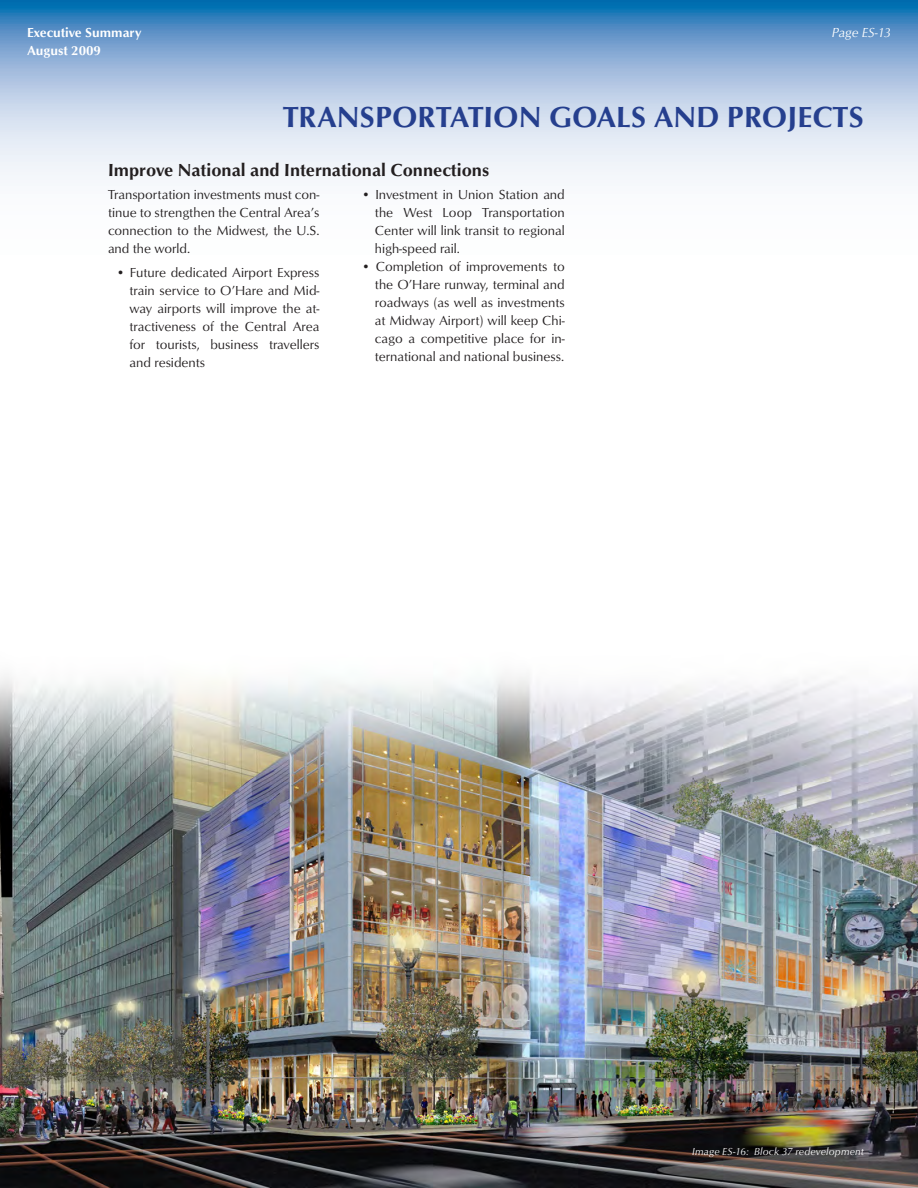
<style>
.page{position:relative;width:918px;height:1188px;background:#fff}
.page>*{position:absolute;margin:0;border:0;box-sizing:border-box;transform-origin:0 0}
.t1{font:700 30px "Opus";color:#253f8e}
.t2{font:700 18px "Opus";color:#231f20}
.bullet{font:13.5px/18px "Opus";color:#231f20;text-align:justify}
.body_text{font:13.5px/18px "Opus";color:#231f20;text-align:justify}
.title_1{font:700 13.5px "Opus";color:#fff}
.title_1-2{font:italic 13.5px "Opus";letter-spacing:-.015em;color:#fff}
.t3{font:italic 10.5px "Opus";letter-spacing:.015em;color:#fff}
</style>
<div class="page">
<svg style="left:0;top:0;width:918px;height:180px;background:#a4c2e0"></svg>
<img style="left:0;top:675px;width:918px;height:513px">
<p class="title_1" style="left:27px;top:25px;width:116px">Executive Summary</p>
<p class="title_1-2" style="left:832px;top:25px;width:61px">Page ES-13</p>
<p class="title_1" style="left:27px;top:43px;width:76px">August 2009</p>
<h1 class="t1" style="left:283px;top:100px;width:582px">Transportation Goals and Projects</h1>
<h2 class="t2" style="left:108px;top:159px;width:383px">Improve National and International Connections</h2>
<p class="body_text" style="left:108px;top:186px;width:213px">Transportation investments must con&shy;tinue to strengthen the Central Area’s connection to the Midwest, the U.S. and the world.</p>
<p class="bullet" style="left:130px;top:264px;width:191px;text-indent:-14px">• Future dedicated Airport Express train service to O’Hare and Mid&shy;way airports will improve the at&shy;tractiveness of the Central Area for tourists, business travellers and residents</p>
<p class="bullet" style="left:375px;top:186px;width:191px;text-indent:-14px">• Investment in Union Station and the West Loop Transportation Center will link transit to regional high-speed rail.</p>
<p class="bullet" style="left:375px;top:258px;width:191px;text-indent:-13px">• Completion of improvements to the O’Hare runway, terminal and roadways (as well as investments at Midway Airport) will keep Chi&shy;cago a competitive place for in&shy;ternational and national business.</p>
<p class="t3" style="left:692px;top:1146px;width:173px">Image ES-16: Block 37 redevelopment</p>
</div>
